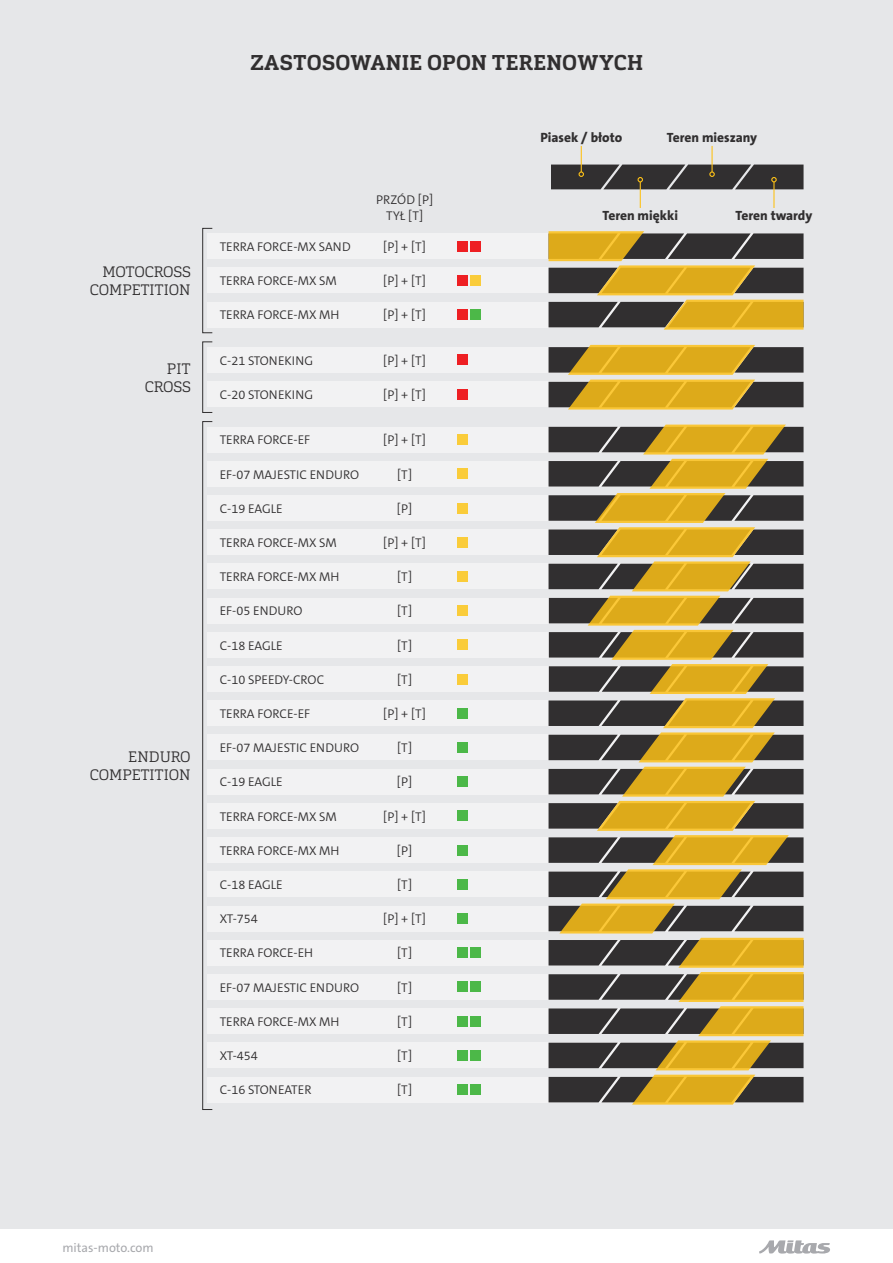
<style>
.page{position:relative;width:893px;height:1263px;background:#fff}
.page>*{position:absolute;margin:0;border:0;box-sizing:border-box;transform-origin:0 0}
.Head1_Cargan{font:700 21.15px "Cargan";letter-spacing:.01em;color:#312f30}
.t1{font:300 15px/18px "Cargan";letter-spacing:-.01em;color:#312f30;text-align:right}
.t2{font:800 13.5px "The Sans C5";color:#312f30}
.t3{font:300 12.75px "The Sans C5";color:#312f30}
.t4{font:12.75px "The Sans C5";color:#a8a9ad}
</style>
<div class="page">
<div style="left:0;top:0;width:893px;height:1229px;background:#e6e7e9"></div>
<svg style="left:759px;top:1240px;width:71px;height:13px"></svg>
<div style="left:207px;top:347px;width:596px;height:26px;background:#f2f2f3"></div>
<div style="left:207px;top:427px;width:596px;height:25px;background:#f2f2f3"></div>
<div style="left:207px;top:700px;width:596px;height:26px;background:#f2f2f3"></div>
<div style="left:207px;top:495px;width:596px;height:26px;background:#f2f2f3"></div>
<div style="left:207px;top:769px;width:596px;height:25px;background:#f2f2f3"></div>
<div style="left:207px;top:564px;width:596px;height:25px;background:#f2f2f3"></div>
<div style="left:207px;top:837px;width:596px;height:26px;background:#f2f2f3"></div>
<div style="left:207px;top:632px;width:596px;height:25px;background:#f2f2f3"></div>
<div style="left:207px;top:906px;width:596px;height:25px;background:#f2f2f3"></div>
<div style="left:207px;top:381px;width:596px;height:26px;background:#f2f2f3"></div>
<div style="left:207px;top:461px;width:596px;height:25px;background:#f2f2f3"></div>
<div style="left:207px;top:735px;width:596px;height:25px;background:#f2f2f3"></div>
<div style="left:207px;top:529px;width:596px;height:26px;background:#f2f2f3"></div>
<div style="left:207px;top:803px;width:596px;height:25px;background:#f2f2f3"></div>
<div style="left:207px;top:598px;width:596px;height:25px;background:#f2f2f3"></div>
<div style="left:207px;top:871px;width:596px;height:26px;background:#f2f2f3"></div>
<div style="left:207px;top:666px;width:596px;height:26px;background:#f2f2f3"></div>
<div style="left:207px;top:940px;width:596px;height:25px;background:#f2f2f3"></div>
<svg style="left:551px;top:146px;width:252px;height:62px"></svg>
<svg style="left:549px;top:345px;width:254px;height:64px;background:#b1923c"></svg>
<div style="left:207px;top:233px;width:596px;height:26px;background:#f2f2f3"></div>
<div style="left:207px;top:974px;width:596px;height:26px;background:#f2f2f3"></div>
<div style="left:207px;top:1008px;width:596px;height:26px;background:#f2f2f3"></div>
<div style="left:207px;top:1043px;width:596px;height:25px;background:#f2f2f3"></div>
<div style="left:207px;top:1077px;width:596px;height:25px;background:#f2f2f3"></div>
<div style="left:207px;top:268px;width:596px;height:25px;background:#f2f2f3"></div>
<div style="left:207px;top:302px;width:596px;height:25px;background:#f2f2f3"></div>
<svg style="left:549px;top:231px;width:254px;height:99px;background:#9a8449"></svg>
<div style="left:458px;top:241px;width:10px;height:10px;background:#ee1f23"></div>
<div style="left:471px;top:241px;width:10px;height:10px;background:#ee1f23"></div>
<div style="left:458px;top:982px;width:10px;height:10px;background:#4cb848"></div>
<div style="left:471px;top:982px;width:10px;height:10px;background:#4cb848"></div>
<div style="left:458px;top:1016px;width:10px;height:10px;background:#4cb848"></div>
<div style="left:471px;top:1016px;width:10px;height:10px;background:#4cb848"></div>
<div style="left:458px;top:1050px;width:10px;height:10px;background:#4cb848"></div>
<div style="left:471px;top:1050px;width:10px;height:10px;background:#4cb848"></div>
<div style="left:458px;top:1084px;width:10px;height:11px;background:#4cb848"></div>
<div style="left:471px;top:1084px;width:10px;height:11px;background:#4cb848"></div>
<div style="left:458px;top:275px;width:10px;height:10px;background:#ee1f23"></div>
<div style="left:471px;top:275px;width:10px;height:10px;background:#facc3a"></div>
<div style="left:458px;top:310px;width:10px;height:10px;background:#ee1f23"></div>
<div style="left:471px;top:310px;width:10px;height:10px;background:#4cb848"></div>
<div style="left:458px;top:355px;width:10px;height:10px;background:#ee1f23"></div>
<div style="left:458px;top:434px;width:10px;height:11px;background:#facc3a"></div>
<div style="left:458px;top:708px;width:10px;height:10px;background:#4cb848"></div>
<div style="left:458px;top:503px;width:10px;height:10px;background:#facc3a"></div>
<div style="left:458px;top:776px;width:10px;height:11px;background:#4cb848"></div>
<div style="left:458px;top:571px;width:10px;height:10px;background:#facc3a"></div>
<div style="left:458px;top:845px;width:10px;height:10px;background:#4cb848"></div>
<div style="left:458px;top:640px;width:10px;height:10px;background:#facc3a"></div>
<div style="left:458px;top:913px;width:10px;height:10px;background:#4cb848"></div>
<div style="left:458px;top:389px;width:10px;height:10px;background:#ee1f23"></div>
<div style="left:458px;top:469px;width:10px;height:10px;background:#facc3a"></div>
<div style="left:458px;top:742px;width:10px;height:10px;background:#4cb848"></div>
<div style="left:458px;top:537px;width:10px;height:10px;background:#facc3a"></div>
<div style="left:458px;top:811px;width:10px;height:10px;background:#4cb848"></div>
<div style="left:458px;top:605px;width:10px;height:11px;background:#facc3a"></div>
<div style="left:458px;top:879px;width:10px;height:10px;background:#4cb848"></div>
<div style="left:458px;top:674px;width:10px;height:10px;background:#facc3a"></div>
<div style="left:202px;top:228px;width:11px;height:105px;border:1px solid #312f30"></div>
<div style="left:202px;top:341px;width:11px;height:72px;border:1px solid #312f30"></div>
<div style="left:202px;top:421px;width:11px;height:689px;border:1px solid #312f30"></div>
<svg style="left:549px;top:425px;width:254px;height:680px"></svg>
<div style="left:458px;top:948px;width:10px;height:10px;background:#4cb848"></div>
<div style="left:471px;top:948px;width:10px;height:10px;background:#4cb848"></div>
<p class="t1" style="left:90px;top:263px;width:102px">MOTOCROSS<br>COMPETITION</p>
<p class="t1" style="left:167px;top:360px;width:25px">PIT</p>
<p class="t1" style="left:145px;top:378px;width:47px">CROSS</p>
<p class="t1" style="left:128px;top:748px;width:64px">ENDURO</p>
<p class="t1" style="left:90px;top:766px;width:102px">COMPETITION</p>
<p class="Head1_Cargan" style="left:251px;top:49px;width:394px">ZASTOSOWANIE OPON TERENOWYCH</p>
<p class="t2" style="left:540px;top:129px;width:83px">Piasek / błoto</p>
<p class="t2" style="left:667px;top:129px;width:92px">Teren mieszany</p>
<p class="t3" style="left:376px;top:191px;width:59px">PRZÓD [P]</p>
<p class="t3" style="left:386px;top:208px;width:38px">TYŁ [T]</p>
<p class="t2" style="left:602px;top:207px;width:77px">Teren miękki</p>
<p class="t2" style="left:735px;top:207px;width:78px">Teren twardy</p>
<p class="t3" style="left:220px;top:238px;width:133px">TERRA FORCE-MX SAND</p>
<p class="t3" style="left:383px;top:238px;width:44px">[P] + [T]</p>
<p class="t3" style="left:220px;top:273px;width:119px">TERRA FORCE-MX SM</p>
<p class="t3" style="left:220px;top:307px;width:121px">TERRA FORCE-MX MH</p>
<p class="t3" style="left:383px;top:273px;width:44px">[P] + [T]</p>
<p class="t3" style="left:383px;top:307px;width:44px">[P] + [T]</p>
<p class="t3" style="left:220px;top:352px;width:95px">C-21 STONEKING</p>
<p class="t3" style="left:383px;top:352px;width:44px">[P] + [T]</p>
<p class="t3" style="left:220px;top:386px;width:95px">C-20 STONEKING</p>
<p class="t3" style="left:383px;top:386px;width:44px">[P] + [T]</p>
<p class="t3" style="left:220px;top:432px;width:92px">TERRA FORCE-EF</p>
<p class="t3" style="left:383px;top:432px;width:44px">[P] + [T]</p>
<p class="t3" style="left:220px;top:466px;width:141px">EF-07 MAJESTIC ENDURO</p>
<p class="t3" style="left:397px;top:466px;width:16px">[T]</p>
<p class="t3" style="left:220px;top:500px;width:65px">C-19 EAGLE</p>
<p class="t3" style="left:397px;top:500px;width:17px">[P]</p>
<p class="t3" style="left:220px;top:534px;width:119px">TERRA FORCE-MX SM</p>
<p class="t3" style="left:383px;top:534px;width:44px">[P] + [T]</p>
<p class="t3" style="left:220px;top:569px;width:121px">TERRA FORCE-MX MH</p>
<p class="t3" style="left:397px;top:569px;width:16px">[T]</p>
<p class="t3" style="left:220px;top:603px;width:84px">EF-05 ENDURO</p>
<p class="t3" style="left:397px;top:603px;width:16px">[T]</p>
<p class="t3" style="left:220px;top:637px;width:65px">C-18 EAGLE</p>
<p class="t3" style="left:397px;top:637px;width:16px">[T]</p>
<p class="t3" style="left:220px;top:671px;width:106px">C-10 SPEEDY-CROC</p>
<p class="t3" style="left:397px;top:671px;width:16px">[T]</p>
<p class="t3" style="left:220px;top:705px;width:92px">TERRA FORCE-EF</p>
<p class="t3" style="left:383px;top:705px;width:44px">[P] + [T]</p>
<p class="t3" style="left:220px;top:740px;width:141px">EF-07 MAJESTIC ENDURO</p>
<p class="t3" style="left:397px;top:740px;width:16px">[T]</p>
<p class="t3" style="left:220px;top:774px;width:65px">C-19 EAGLE</p>
<p class="t3" style="left:397px;top:774px;width:17px">[P]</p>
<p class="t3" style="left:220px;top:808px;width:119px">TERRA FORCE-MX SM</p>
<p class="t3" style="left:383px;top:808px;width:44px">[P] + [T]</p>
<p class="t3" style="left:220px;top:842px;width:121px">TERRA FORCE-MX MH</p>
<p class="t3" style="left:397px;top:842px;width:17px">[P]</p>
<p class="t3" style="left:220px;top:876px;width:65px">C-18 EAGLE</p>
<p class="t3" style="left:397px;top:876px;width:16px">[T]</p>
<p class="t3" style="left:220px;top:911px;width:40px">XT-754</p>
<p class="t3" style="left:383px;top:911px;width:44px">[P] + [T]</p>
<p class="t3" style="left:220px;top:945px;width:95px">TERRA FORCE-EH</p>
<p class="t3" style="left:397px;top:945px;width:16px">[T]</p>
<p class="t3" style="left:220px;top:979px;width:141px">EF-07 MAJESTIC ENDURO</p>
<p class="t3" style="left:220px;top:1013px;width:121px">TERRA FORCE-MX MH</p>
<p class="t3" style="left:220px;top:1048px;width:40px">XT-454</p>
<p class="t3" style="left:220px;top:1082px;width:93px">C-16 STONEATER</p>
<p class="t3" style="left:397px;top:979px;width:16px">[T]</p>
<p class="t3" style="left:397px;top:1013px;width:16px">[T]</p>
<p class="t3" style="left:397px;top:1048px;width:16px">[T]</p>
<p class="t3" style="left:397px;top:1082px;width:16px">[T]</p>
<p class="t4" style="left:62px;top:1239px;width:93px">mitas-moto.com</p>
</div>
